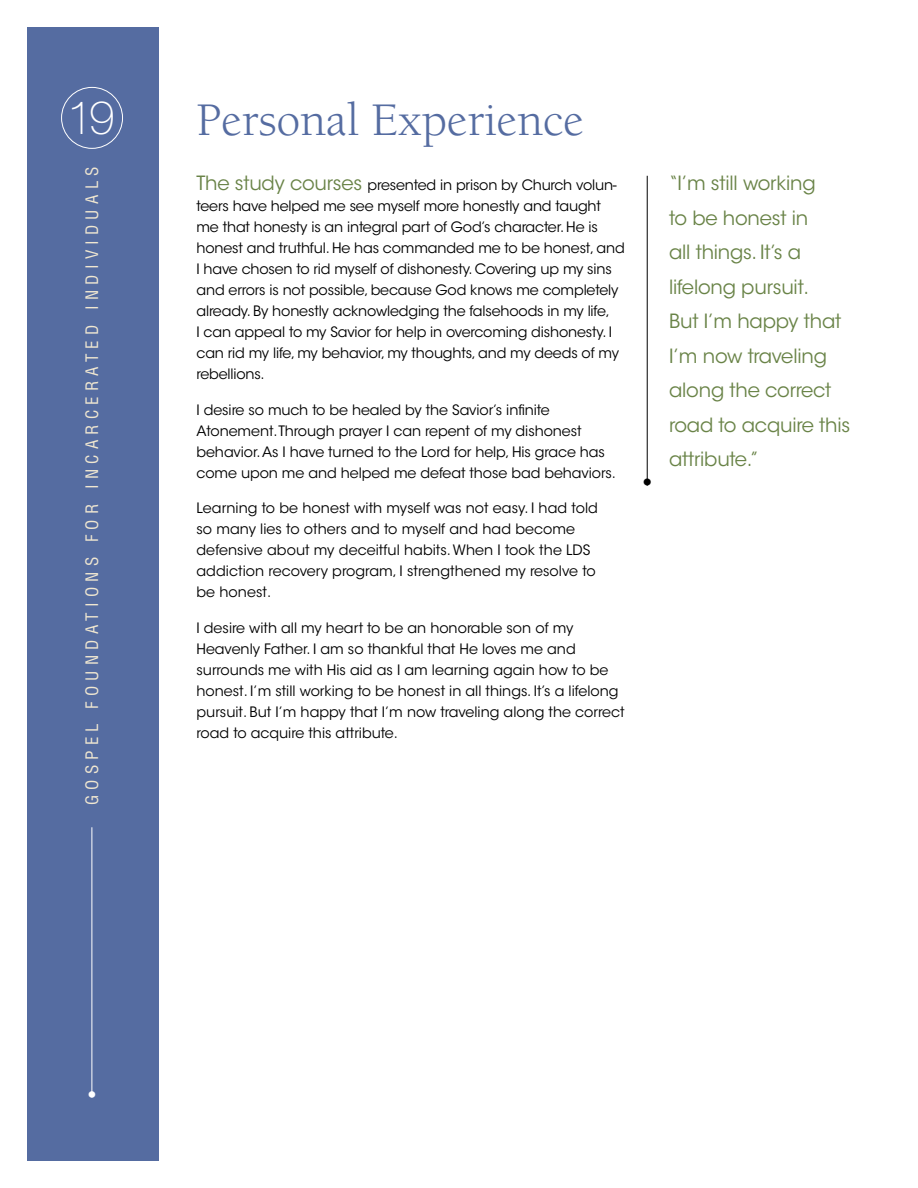
<style>
.page{position:relative;width:918px;height:1188px;background:#fff}
.page>*{position:absolute;margin:0;border:0;box-sizing:border-box;transform-origin:0 0}
.Story_head{font:48px "Berkeley O Slds Lat";color:#556ca1}
.t1{font:100 46.5px "Helveticalds Lat";color:#fff}
.Quote_para{font:19.5px/34.5px "Avant Gardelds Lat";letter-spacing:-.01em;color:#698347}
.Quote_para-2{font:300 19.5px "Helveticalds Lat";color:#000}
.t2{font:300 18.15px "Helveticalds Lat";color:#fff}
.t3{font:condensed 16.8px "Helveticalds Lat";letter-spacing:.31em;color:#f0e7d1}
.TOPIC-2_para{font:14.25px/21px "Avant Gardelds Lat";color:#000}
.TOPIC-2_para_first{font:14.25px/21px "Avant Gardelds Lat";letter-spacing:-.01em;color:#000}
.s1{font-size:19.5px;color:#698347}
</style>
<div class="page">
<div style="left:27px;top:27px;width:131px;height:1134px;background:#556ca1"></div>
<div style="left:61px;top:87px;width:62px;height:62px;border:1px solid #fff;border-radius:50%"></div>
<hr style="left:92px;top:827px;width:1px;height:270px;background:#fff">
<hr style="left:647px;top:176px;width:1px;height:310px;background:#000">
<h2 class="t1" style="left:67px;top:81px;width:49px">19</h2>
<p class="t3" style="left:78px;top:805px;width:640px;rotate:-90deg">GOSPEL FOUNDATIONS FOR INCARCERATED INDIVIDUALS</p>
<p class="Story_head" style="left:196px;top:88px;width:389px">Personal Experience</p>
<p class="TOPIC-2_para_first" style="left:196px;top:174px;width:430px"><span class="s1">The study courses</span> presented in prison by Church volun&shy;teers have helped me see myself more honestly and taught me that honesty is an integral part of God’s character. He is honest and truthful. He has commanded me to be honest, and I have chosen to rid myself of dishonesty. Covering up my sins and errors is not possible, because God knows me completely already. By honestly acknowledging the falsehoods in my life,<br>I can appeal to my Savior for help in overcoming dishonesty. I can rid my life, my behavior, my thoughts, and my deeds of my rebellions.</p>
<p class="TOPIC-2_para" style="left:196px;top:399px;width:421px">I desire so much to be healed by the Savior’s infinite Atonement. Through prayer I can repent of my dishonest behavior. As I have turned to the Lord for help, His grace has come upon me and helped me defeat those bad behaviors.</p>
<p class="TOPIC-2_para" style="left:196px;top:497px;width:403px">Learning to be honest with myself was not easy. I had told so many lies to others and to myself and had become defensive about my deceitful habits. When I took the LDS addiction recovery program, I strengthened my resolve to be honest.</p>
<p class="TOPIC-2_para" style="left:196px;top:616px;width:429px">I desire with all my heart to be an honorable son of my Heavenly Father. I am so thankful that He loves me and surrounds me with His aid as I am learning again how to be honest. I’m still working to be honest in all things. It’s a lifelong pursuit. But I’m happy that I’m now traveling along the correct road to acquire this attribute.</p>
<p class="Quote_para-2" style="left:642px;top:467px;width:11px">•</p>
<p class="Quote_para" style="left:669px;top:165px;width:183px">“I’m still working<br>to be honest in<br>all things. It’s a lifelong pursuit.<br>But I’m happy that<br>I’m now traveling along the correct road to acquire this attribute.”</p>
<p class="t2" style="left:87px;top:1080px;width:11px">•</p>
</div>
